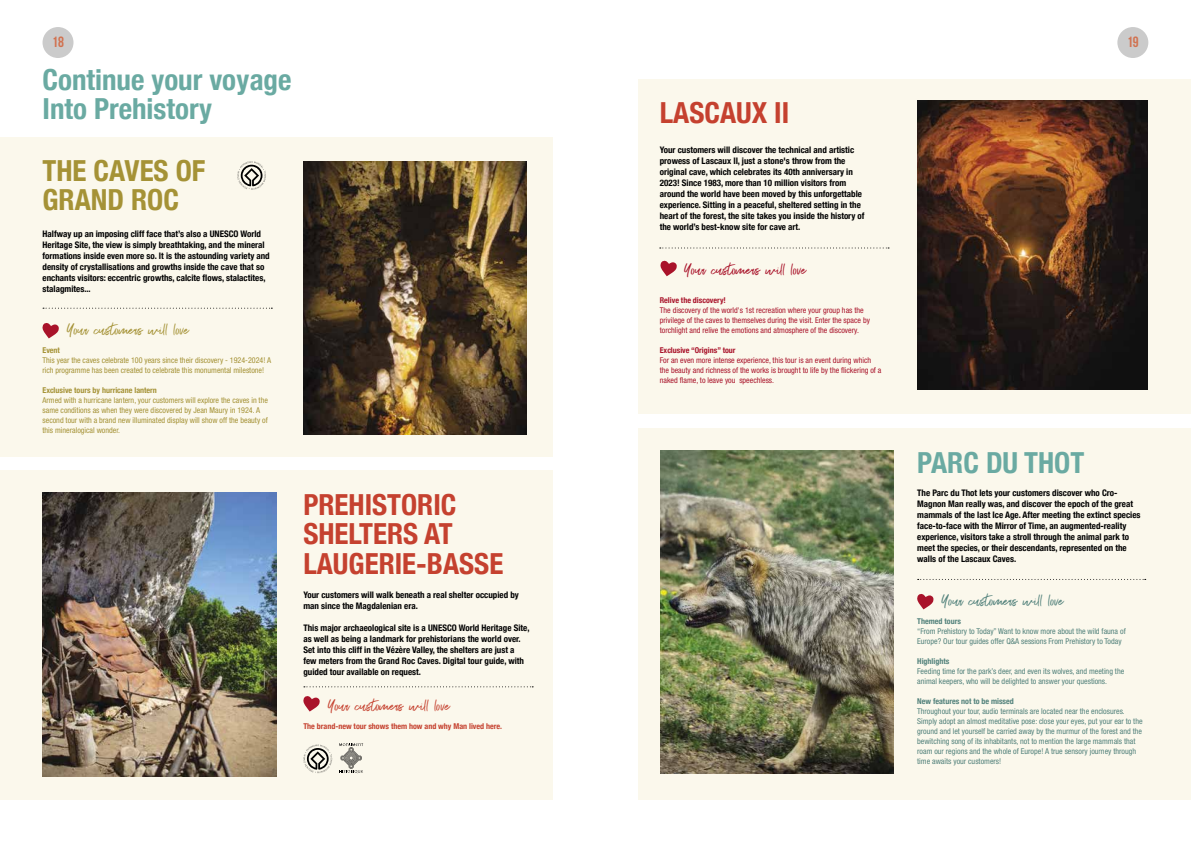
<style>
.page{position:relative;width:1191px;height:842px;background:#fff}
.page>*{position:absolute;margin:0;border:0;box-sizing:border-box;transform-origin:0 0}
.t1{font:700 condensed 29px/29px "Helvetica Neue";color:#c5412f}
.t2{font:700 condensed 29px/29px "Helvetica Neue";color:#6aaaa2}
.t3{font:700 condensed 29px/29px "Helvetica Neue";color:#a59236}
.t4{font:16px "Exceptional";color:#c5412f}
.t5{font:16px "Exceptional";color:#a9132a}
.t6{font:16px "Exceptional";color:#a59236}
.t7{font:16px "Exceptional";color:#51817b}
.t8{font:700 14.8px "Bebas Neue";color:#d17250}
.t9{font:700 condensed 9px/11px "Helvetica Neue";color:#000}
.t10{font:condensed 8px/10px "Helvetica Neue LT Std";color:#51817b}
.t11{font:condensed 8px/10px "Helvetica Neue LT Std";color:#a59236}
.t12{font:condensed 8px/10px "Helvetica Neue LT Std";color:#a9132a}
.t13{font:700 condensed 8px "Helvetica Neue";color:#c5412f}
.t14{font:700 condensed 8px "Helvetica Neue";color:#51817b}
.t15{font:700 condensed 8px "Helvetica Neue";color:#a9132a}
.t16{font:700 condensed 8px "Helvetica Neue";color:#a59236}
</style>
<div class="page">
<div style="left:0;top:470px;width:553px;height:329px;background:#fbf8ec"></div>
<div style="left:638px;top:79px;width:553px;height:335px;background:#fbf8ec"></div>
<div style="left:43px;top:27px;width:30px;height:31px;background:#cbcbcb;border-radius:50%"></div>
<div style="left:1117px;top:27px;width:31px;height:31px;background:#cbcbcb;border-radius:50%"></div>
<img style="left:43px;top:492px;width:233px;height:285px">
<img style="left:917px;top:100px;width:230px;height:290px">
<svg style="left:660px;top:247px;width:229px;height:1px"></svg>
<svg style="left:304px;top:686px;width:229px;height:1px"></svg>
<svg style="left:660px;top:261px;width:17px;height:15px"></svg>
<svg style="left:303px;top:744px;width:29px;height:29px"></svg>
<svg style="left:339px;top:743px;width:24px;height:30px"></svg>
<svg style="left:303px;top:696px;width:17px;height:15px"></svg>
<div style="left:0;top:137px;width:553px;height:320px;background:#fbf8ec"></div>
<img style="left:303px;top:161px;width:223px;height:273px">
<svg style="left:43px;top:308px;width:229px;height:1px"></svg>
<svg style="left:237px;top:161px;width:29px;height:29px"></svg>
<svg style="left:42px;top:323px;width:17px;height:15px"></svg>
<div style="left:638px;top:428px;width:553px;height:371px;background:#fbf8ec"></div>
<svg style="left:917px;top:579px;width:228px;height:1px"></svg>
<img style="left:660px;top:451px;width:233px;height:322px">
<svg style="left:917px;top:594px;width:16px;height:15px"></svg>
<h3 class="t8" style="left:52px;top:33px;width:13px">18</h3>
<h3 class="t8" style="left:1127px;top:33px;width:13px">19</h3>
<h1 class="t2" style="left:43px;top:63px;width:250px">Continue your voyage<br>Into Prehistory</h1>
<h1 class="t3" style="left:43px;top:154px;width:164px">THE CAVES OF<br>GRAND ROC</h1>
<p class="t9" style="left:43px;top:228px;width:229px">Halfway up an imposing cliff face that’s also a UNESCO World Heritage Site, the view is simply breathtaking, and the mineral formations inside even more so. It is the astounding variety and density of crystallisations and growths inside the cave that so enchants visitors: eccentric growths, calcite flows, stalactites, stalagmites...</p>
<h2 class="t6" style="left:66px;top:318px;width:124px">Your customers will love</h2>
<p class="t16" style="left:43px;top:344px;width:19px">Event</p>
<p class="t11" style="left:43px;top:355px;width:230px">This year the caves celebrate 100 years since their discovery - 1924-2024! A rich programme has been created to celebrate this monumental milestone!</p>
<p class="t16" style="left:43px;top:384px;width:116px">Exclusive tours by hurricane lantern</p>
<p class="t11" style="left:43px;top:395px;width:227px">Armed with a hurricane lantern, your customers will explore the caves in the same conditions as when they were discovered by Jean Maury in 1924. A second tour with a brand new illuminated display will show off the beauty of this mineralogical wonder.</p>
<h1 class="t1" style="left:303px;top:489px;width:201px">PREHISTORIC<br>SHELTERS AT<br>LAUGERIE-BASSE</h1>
<p class="t9" style="left:303px;top:588px;width:217px">Your customers will walk beneath a real shelter occupied by man since the Magdalenian era.</p>
<p class="t9" style="left:303px;top:621px;width:228px">This major archaeological site is a UNESCO World Heritage Site, as well as being a landmark for prehistorians the world over.<br>Set into this cliff in the Vézère Valley, the shelters are just a few meters from the Grand Roc Caves. Digital tour guide, with guided tour available on request.</p>
<h2 class="t4" style="left:327px;top:694px;width:124px">Your customers will love</h2>
<p class="t13" style="left:303px;top:719px;width:200px">The brand-new tour shows them how and why Man lived here.</p>
<h1 class="t1" style="left:660px;top:96px;width:131px">LASCAUX II</h1>
<p class="t9" style="left:660px;top:144px;width:206px">Your customers will discover the technical and artistic prowess of Lascaux II, just a stone's throw from the original cave, which celebrates its 40th anniversary in 2023! Since 1983, more than 10 million visitors from around the world have been moved by this unforgettable experience. Sitting in a peaceful, sheltered setting in the heart of the forest, the site takes you inside the history of the world’s best-know site for cave art.</p>
<h2 class="t5" style="left:683px;top:258px;width:124px">Your customers will love</h2>
<p class="t15" style="left:660px;top:293px;width:68px">Relive the discovery!</p>
<p class="t12" style="left:660px;top:305px;width:212px">The discovery of the world's 1st recreation where your group has the privilege of the caves to themselves during the visit. Enter the space by torchlight and relive the emotions and atmosphere of the discovery.</p>
<p class="t15" style="left:660px;top:343px;width:77px">Exclusive “Origins” tour</p>
<p class="t12" style="left:660px;top:355px;width:223px">For an even more intense experience, this tour is an event during which the beauty and richness of the works is brought to life by the flickering of a naked flame, to leave you speechless.</p>
<h1 class="t2" style="left:917px;top:446px;width:168px">PARC DU THOT</h1>
<p class="t9" style="left:917px;top:487px;width:225px">The Parc du Thot lets your customers discover who Cro-Magnon Man really was, and discover the epoch of the great mammals of the last Ice Age. After meeting the extinct species face-to-face with the Mirror of Time, an augmented-reality experience, visitors take a stroll through the animal park to meet the species, or their descendants, represented on the walls of the Lascaux Caves.</p>
<h2 class="t7" style="left:941px;top:589px;width:124px">Your customers will love</h2>
<p class="t14" style="left:917px;top:614px;width:45px">Themed tours</p>
<p class="t10" style="left:917px;top:626px;width:210px">“From Prehistory to Today” Want to know more about the wild fauna of<br>Europe? Our tour guides offer Q&amp;A sessions From Prehistory to Today</p>
<p class="t14" style="left:917px;top:654px;width:34px">Highlights</p>
<p class="t10" style="left:917px;top:666px;width:209px">Feeding time for the park’s deer, and even its wolves, and meeting the animal keepers, who will be delighted to answer your questions.</p>
<p class="t14" style="left:917px;top:694px;width:98px">New features not to be missed</p>
<p class="t10" style="left:917px;top:706px;width:227px">Throughout your tour, audio terminals are located near the enclosures.<br>Simply adopt an almost meditative pose: close your eyes, put your ear to the ground and let yourself be carried away by the murmur of the forest and the bewitching song of its inhabitants, not to mention the large mammals that roam our regions and the whole of Europe! A true sensory journey through time awaits your customers!</p>
</div>
